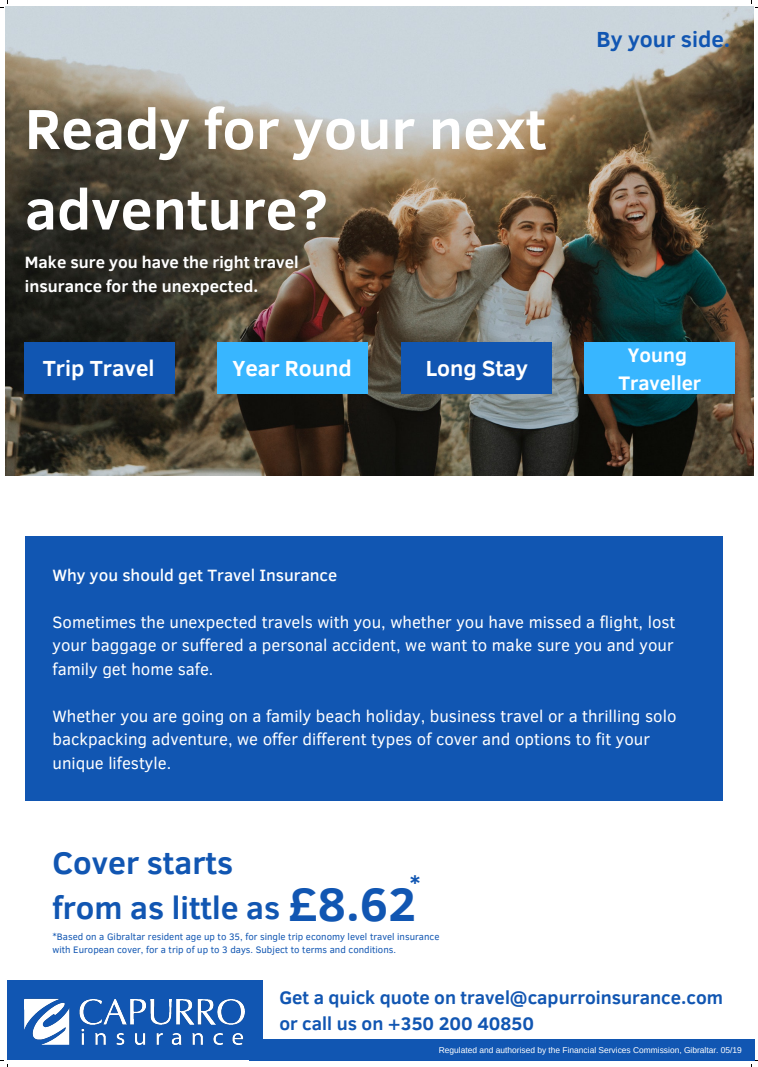
<style>
.page{position:relative;width:758px;height:1067px;background:#fff}
.page>*{position:absolute;margin:0;border:0;box-sizing:border-box;transform-origin:0 0}
.t1{font:700 57.6px/80.4px "Clear Sans";color:#fff}
.t2{font:700 32.08px/44.9px "Clear Sans";color:#1156b2}
.t3{font:700 22.4px "Clear Sans";color:#fff}
.t4{font:700 22.4px "Clear Sans";color:#1156b2}
.t5{font:700 20.08px/27.9px "Clear Sans";color:#fff;text-align:center}
.t6{font:700 18.6px/25.9px "Clear Sans";color:#1156b2}
.t7{font:16.8px/23.4px "Clear Sans";color:#fff;text-align:justify}
.t8{font:700 16.8px/23.4px "Clear Sans";color:#fff}
.t9{font:500 16.8px "Clear Sans";color:#fff}
.t10{font:9.6px/13.2px "Clear Sans";color:#1156b2}
.t11{font:8.4px "Arimo";color:#fff}
.s1{font-size:48px}
</style>
<div class="page">
<div style="left:7px;top:980px;width:255px;height:79px;background:#1156b2"></div>
<img style="left:25px;top:998px;width:219px;height:46px">
<div style="left:249px;top:1038px;width:505px;height:21px;background:#1156b2"></div>
<img style="left:5px;top:7px;width:748px;height:468px">
<div style="left:25px;top:342px;width:150px;height:51px;background:#1156b2"></div>
<div style="left:217px;top:342px;width:150px;height:51px;background:#38b6ff"></div>
<div style="left:402px;top:342px;width:150px;height:51px;background:#1156b2"></div>
<div style="left:584px;top:342px;width:150px;height:51px;background:#38b6ff"></div>
<div style="left:25px;top:536px;width:697px;height:264px;background:#1156b2"></div>
<svg style="left:0;top:0;width:8px;height:8px"></svg>
<svg style="left:751px;top:0;width:7px;height:8px"></svg>
<svg style="left:751px;top:1059px;width:7px;height:7px"></svg>
<h1 class="t1" style="left:25px;top:86px;width:523px">Ready for your next adventure?</h1>
<p class="t8" style="left:25px;top:250px;width:275px">Make sure you have the right travel insurance for the unexpected.</p>
<h3 class="t3" style="left:43px;top:352px;width:113px">Trip Travel</h3>
<h3 class="t3" style="left:232px;top:352px;width:121px">Year Round</h3>
<h3 class="t3" style="left:426px;top:352px;width:104px">Long Stay</h3>
<h3 class="t4" style="left:596px;top:23px;width:135px">By your side.</h3>
<p class="t5" style="left:618px;top:339px;width:84px">Young<br>Traveller</p>
<p class="t9" style="left:52px;top:563px;width:286px">Why you should get Travel Insurance</p>
<p class="t7" style="left:52px;top:609px;width:624px">Sometimes the unexpected travels with you, whether you have missed a flight, lost your baggage or suffered a personal accident, we want to make sure you and your family get home safe.</p>
<p class="t7" style="left:52px;top:703px;width:625px;text-align:left">Whether you are going on a family beach holiday, business travel or a thrilling solo backpacking adventure, we offer different types of cover and options to fit your unique lifestyle.</p>
<h2 class="t2" style="left:52px;top:838px;width:365px">Cover starts<br>from as little as <span class="s1">£8.62</span></h2>
<h3 class="t4" style="left:410px;top:868px;width:11px">*</h3>
<p class="t10" style="left:52px;top:928px;width:388px">*Based on a Gibraltar resident age up to 35, for single trip economy level travel insurance with European cover, for a trip of up to 3 days. Subject to terms and conditions.</p>
<p class="t6" style="left:279px;top:983px;width:445px">Get a quick quote on travel@capurroinsurance.com or call us on +350 200 40850</p>
<p class="t11" style="left:439px;top:1044px;width:304px">Regulated and authorised by the Financial Services Commission, Gibraltar. 05/19</p>
</div>
